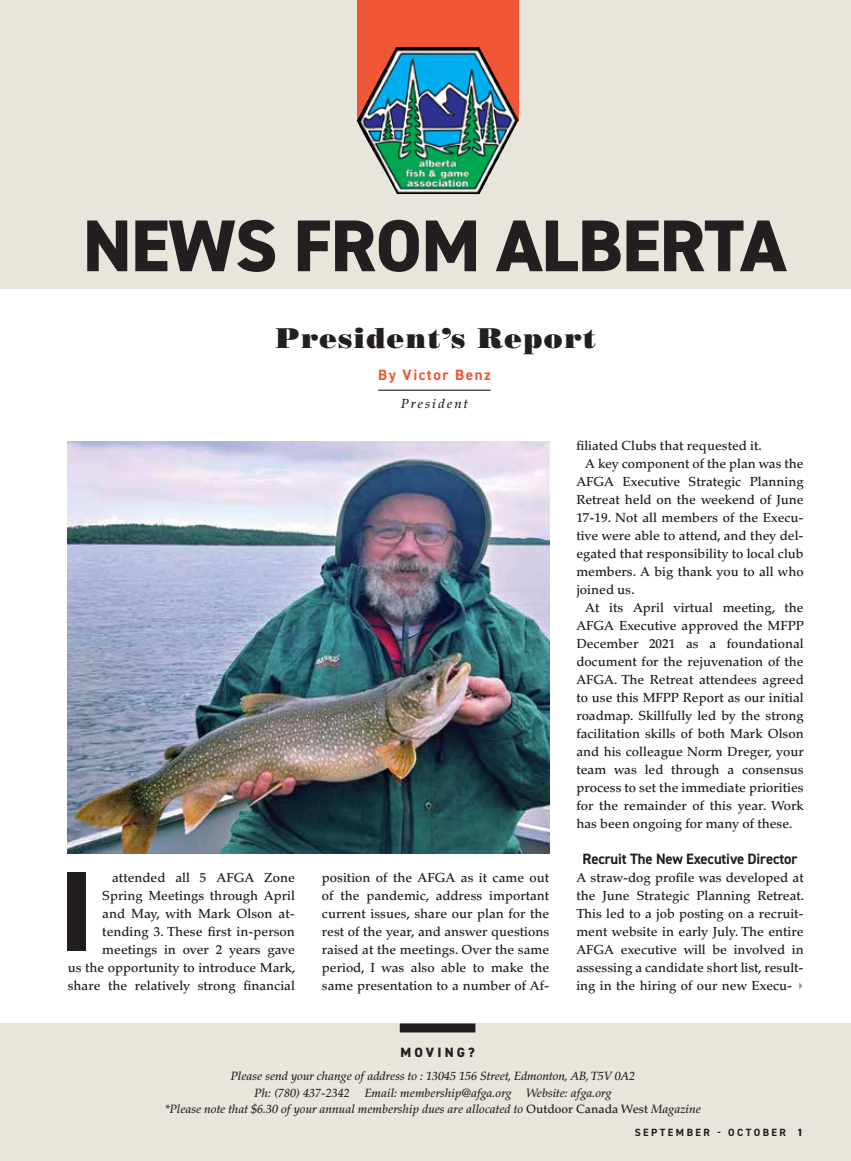
<style>
.page{position:relative;width:851px;height:1161px;background:#fff}
.page>*{position:absolute;margin:0;border:0;box-sizing:border-box;transform-origin:0 0}
.t1{font:800 113.85px "DIN2014";color:#231f20}
.t2{font:800 73.5px "DIN2014";letter-spacing:-.01em;color:#231f20}
.t3{font:28.5px "Bodoni Std Poster";letter-spacing:.05em;color:#231f20}
.t4{font:700 15px "DIN2014";letter-spacing:-.01em;color:#231f20}
.t5{font:700 15px "DIN2014";letter-spacing:.1em;color:#f15635}
.t6{font:800 13.5px "DIN2014";letter-spacing:.235em;color:#231f20}
.t7{font:500 13.2px/18px "Palatino LT Std";color:#231f20;text-align:justify}
.t8{font:italic 500 13.2px "Palatino LT Std";letter-spacing:.15em;color:#231f20}
.t9{font:italic 500 12px/16.5px "Palatino LT Std";color:#231f20}
.t10{font:700 10.5px "DIN2014";letter-spacing:.235em;color:#231f20}
.s1{font-style:normal}
.s2{font-weight:800}
</style>
<div class="page">
<div style="left:0;top:1023px;width:850px;height:138px;background:#e8e6db"></div>
<div style="left:0;top:0;width:850px;height:289px;background:#e8e6db"></div>
<hr style="left:378px;top:390px;width:113px;height:1px;background:#231f20">
<div style="left:400px;top:1023px;width:75px;height:9px;background:#231f20"></div>
<svg style="left:357px;top:0;width:162px;height:121px;fill:#f15635"></svg>
<img style="left:357px;top:47px;width:39px;height:121px">
<svg style="left:799px;top:982px;width:3px;height:7px"></svg>
<img style="left:68px;top:441px;width:481px;height:412px">
<h2 class="t2" style="left:83px;top:197px;width:704px">NEWS FROM ALBERTA</h2>
<h3 class="t3" style="left:276px;top:321px;width:321px">President’s Report</h3>
<p class="t5" style="left:378px;top:365px;width:114px">By Victor Benz</p>
<p class="t8" style="left:401px;top:396px;width:68px">President</p>
<h1 class="t1" style="left:59px;top:836px;width:36px">I</h1>
<p class="t7" style="left:322px;top:869px;width:229px">position of the AFGA as it came out of the pandemic, address important current issues, share our plan for the rest of the year, and answer questions raised at the meetings. Over the same period, I was also able to make the same presentation to a number of Af-</p>
<p class="t7" style="left:68px;top:869px;width:229px;text-align:right">attended all 5 AFGA Zone<br>Spring Meetings through April<br>and May, with Mark Olson at&shy;tending 3. These first in-person meetings in over 2 years gave<br>us the opportunity to introduce Mark, share the relatively strong financial</p>
<p class="t6" style="left:400px;top:1043px;width:76px">MOVING?</p>
<p class="t7" style="left:576px;top:437px;width:187px">filiated Clubs that requested it.</p>
<p class="t7" style="left:585px;top:455px;width:220px">A key component of the plan was the</p>
<p class="t7" style="left:576px;top:473px;width:229px">AFGA Executive Strategic Planning</p>
<p class="t7" style="left:576px;top:491px;width:229px">Retreat held on the weekend of June</p>
<p class="t7" style="left:576px;top:509px;width:229px">17-19. Not all members of the Execu-</p>
<p class="t7" style="left:576px;top:527px;width:229px">tive were able to attend, and they del-</p>
<p class="t7" style="left:576px;top:545px;width:229px">egated that responsibility to local club</p>
<p class="t7" style="left:576px;top:563px;width:229px">members. A big thank you to all who</p>
<p class="t7" style="left:576px;top:581px;width:60px">joined us.</p>
<p class="t7" style="left:585px;top:599px;width:220px">At its April virtual meeting, the</p>
<p class="t7" style="left:576px;top:617px;width:229px">AFGA Executive approved the MFPP</p>
<p class="t7" style="left:576px;top:635px;width:229px">December 2021 as a foundational</p>
<p class="t7" style="left:576px;top:653px;width:229px">document for the rejuvenation of the</p>
<p class="t7" style="left:576px;top:671px;width:229px">AFGA. The Retreat attendees agreed</p>
<p class="t7" style="left:576px;top:689px;width:229px">to use this MFPP Report as our initial</p>
<p class="t7" style="left:576px;top:707px;width:229px">roadmap. Skillfully led by the strong</p>
<p class="t7" style="left:576px;top:725px;width:229px">facilitation skills of both Mark Olson</p>
<p class="t7" style="left:576px;top:743px;width:229px">and his colleague Norm Dreger, your</p>
<p class="t7" style="left:576px;top:761px;width:229px">team was led through a consensus</p>
<p class="t7" style="left:576px;top:779px;width:229px">process to set the immediate priorities</p>
<p class="t7" style="left:576px;top:797px;width:229px">for the remainder of this year. Work</p>
<p class="t7" style="left:576px;top:815px;width:218px">has been ongoing for many of these.</p>
<p class="t4" style="left:582px;top:849px;width:216px">Recruit The New Executive Director</p>
<p class="t7" style="left:576px;top:869px;width:229px">A straw-dog profile was developed at the June Strategic Planning Retreat.<br>This led to a job posting on a recruit&shy;ment website in early July. The entire AFGA executive will be involved in assessing a candidate short list, result&shy;ing in the hiring of our new Execu-</p>
<p class="t9" style="left:254px;top:1068px;width:382px;text-indent:-23px">Please send your change of address to : 13045 156 Street, Edmonton, AB, T5V 0A2<br>Ph: (780) 437-2342</p>
<p class="t9" style="left:165px;top:1085px;width:537px;text-indent:199px">Email: membership@afga.org Website: afga.org<br>*Please note that $6.30 of your annual membership dues are allocated to <span class="s1">Outdoor Canada West</span> Magazine</p>
<p class="t10" style="left:634px;top:1125px;width:170px">SEPTEMBER - OCTOBER <span class="s2">1</span></p>
</div>
